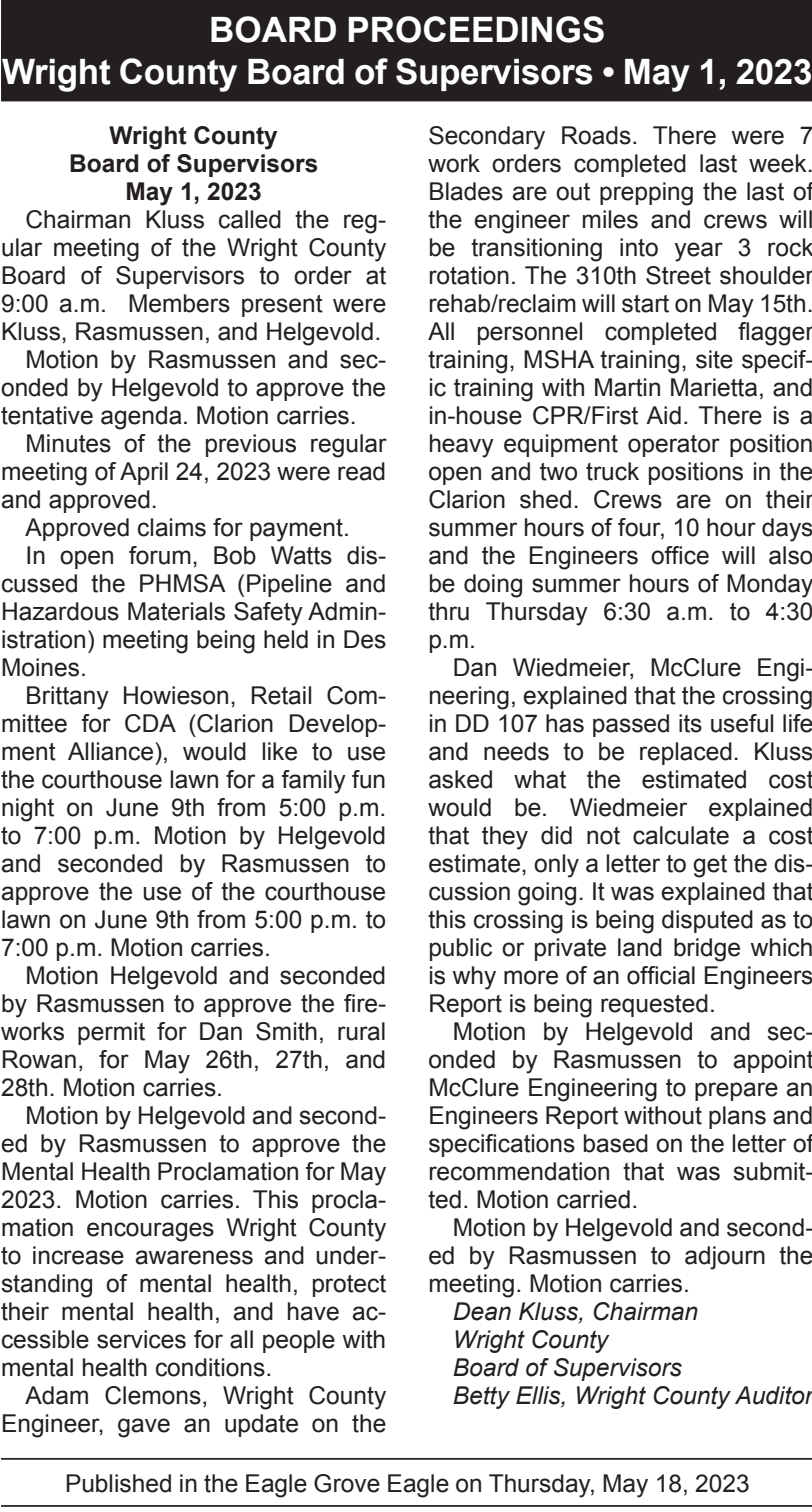
<style>
.page{position:relative;width:812px;height:1512px;background:#fff}
.page>*{position:absolute;margin:0;border:0;box-sizing:border-box;transform-origin:0 0}
.Reversed_Heading_Tit{font:700 35px "Arial";letter-spacing:-.01em;color:#fff}
.Reversed_Heading_All{font:700 35px "Arial";color:#fff}
.footer_long{font:24.5px/28px "Arial";color:#231f20;text-align:justify}
.t1{font:italic 24.5px "Arial";color:#231f20}
.t2{font:700 24.5px "Arial";color:#231f20}
</style>
<div class="page">
<hr style="left:1px;top:1458px;width:810px;height:2px;background:#231f20">
<hr style="left:1px;top:1505px;width:810px;height:2px;background:#231f20">
<div style="left:1px;top:0;width:810px;height:59px;background:#231f20"></div>
<div style="left:1px;top:42px;width:810px;height:59px;background:#231f20"></div>
<p class="Reversed_Heading_All" style="left:209px;top:6px;width:397px">BOARD PROCEEDINGS</p>
<p class="Reversed_Heading_Tit" style="left:2px;top:48px;width:811px">Wright County Board of Supervisors • May 1, 2023</p>
<p class="t2" style="left:109px;top:120px;width:170px">Wright County</p>
<p class="t2" style="left:69px;top:148px;width:251px">Board of Supervisors</p>
<p class="t2" style="left:125px;top:176px;width:138px">May 1, 2023</p>
<p class="footer_long" style="left:1px;top:206px;width:386px;text-indent:24px">Chairman Kluss called the reg&shy;ular meeting of the Wright County Board of Supervisors to order at 9:00 a.m. Members present were Kluss, Rasmussen, and Helgevold.</p>
<p class="footer_long" style="left:1px;top:346px;width:386px;text-indent:24px">Motion by Rasmussen and sec&shy;onded by Helgevold to approve the tentative agenda. Motion carries.</p>
<p class="footer_long" style="left:1px;top:430px;width:386px;text-indent:24px">Minutes of the previous regular meeting of April 24, 2023 were read and approved.</p>
<p class="footer_long" style="left:26px;top:514px;width:326px">Approved claims for payment.</p>
<p class="footer_long" style="left:1px;top:542px;width:386px;text-indent:24px">In open forum, Bob Watts dis&shy;cussed the PHMSA (Pipeline and Hazardous Materials Safety Admin&shy;istration) meeting being held in Des Moines.</p>
<p class="footer_long" style="left:1px;top:682px;width:387px;text-indent:24px">Brittany Howieson, Retail Com&shy;mittee for CDA (Clarion Develop&shy;ment Alliance), would like to use the courthouse lawn for a family fun night on June 9th from 5:00 p.m. to 7:00 p.m. Motion by Helgevold and seconded by Rasmussen to approve the use of the courthouse lawn on June 9th from 5:00 p.m. to 7:00 p.m. Motion carries.</p>
<p class="footer_long" style="left:1px;top:962px;width:386px;text-indent:24px">Motion Helgevold and seconded by Rasmussen to approve the fire&shy;works permit for Dan Smith, rural Rowan, for May 26th, 27th, and 28th. Motion carries.</p>
<p class="footer_long" style="left:1px;top:1102px;width:386px;text-indent:24px">Motion by Helgevold and second&shy;ed by Rasmussen to approve the Mental Health Proclamation for May 2023. Motion carries. This procla&shy;mation encourages Wright County to increase awareness and under&shy;standing of mental health, protect their mental health, and have ac&shy;cessible services for all people with mental health conditions.</p>
<p class="footer_long" style="left:1px;top:1382px;width:387px;text-align:right">Adam Clemons, Wright County<br>Engineer, gave an update on the</p>
<p class="footer_long" style="left:428px;top:122px;width:387px">Secondary Roads. There were 7 work orders completed last week.<br>Blades are out prepping the last of the engineer miles and crews will be transitioning into year 3 rock rotation. The 310th Street shoulder rehab/reclaim will start on May 15th.<br>All personnel completed flagger training, MSHA training, site specif&shy;ic training with Martin Marietta, and in-house CPR/First Aid. There is a heavy equipment operator position open and two truck positions in the Clarion shed. Crews are on their summer hours of four, 10 hour days and the Engineers office will also be doing summer hours of Monday thru Thursday 6:30 a.m. to 4:30 p.m.</p>
<p class="footer_long" style="left:428px;top:654px;width:387px;text-indent:25px">Dan Wiedmeier, McClure Engi&shy;neering, explained that the crossing in DD 107 has passed its useful life and needs to be replaced. Kluss asked what the estimated cost would be. Wiedmeier explained that they did not calculate a cost estimate, only a letter to get the dis&shy;cussion going. It was explained that this crossing is being disputed as to public or private land bridge which is why more of an official Engineers Report is being requested.</p>
<p class="footer_long" style="left:428px;top:1018px;width:386px;text-indent:25px">Motion by Helgevold and sec&shy;onded by Rasmussen to appoint McClure Engineering to prepare an Engineers Report without plans and specifications based on the letter of recommendation that was submit&shy;ted. Motion carried.</p>
<p class="footer_long" style="left:428px;top:1214px;width:386px;text-indent:25px">Motion by Helgevold and second&shy;ed by Rasmussen to adjourn the meeting. Motion carries.</p>
<p class="t1" style="left:453px;top:1296px;width:247px">Dean Kluss, Chairman</p>
<p class="t1" style="left:453px;top:1324px;width:157px">Wright County</p>
<p class="t1" style="left:453px;top:1352px;width:230px">Board of Supervisors</p>
<p class="t1" style="left:453px;top:1380px;width:361px">Betty Ellis, Wright County Auditor</p>
<p class="footer_long" style="left:65px;top:1470px;width:686px">Published in the Eagle Grove Eagle on Thursday, May 18, 2023</p>
</div>
